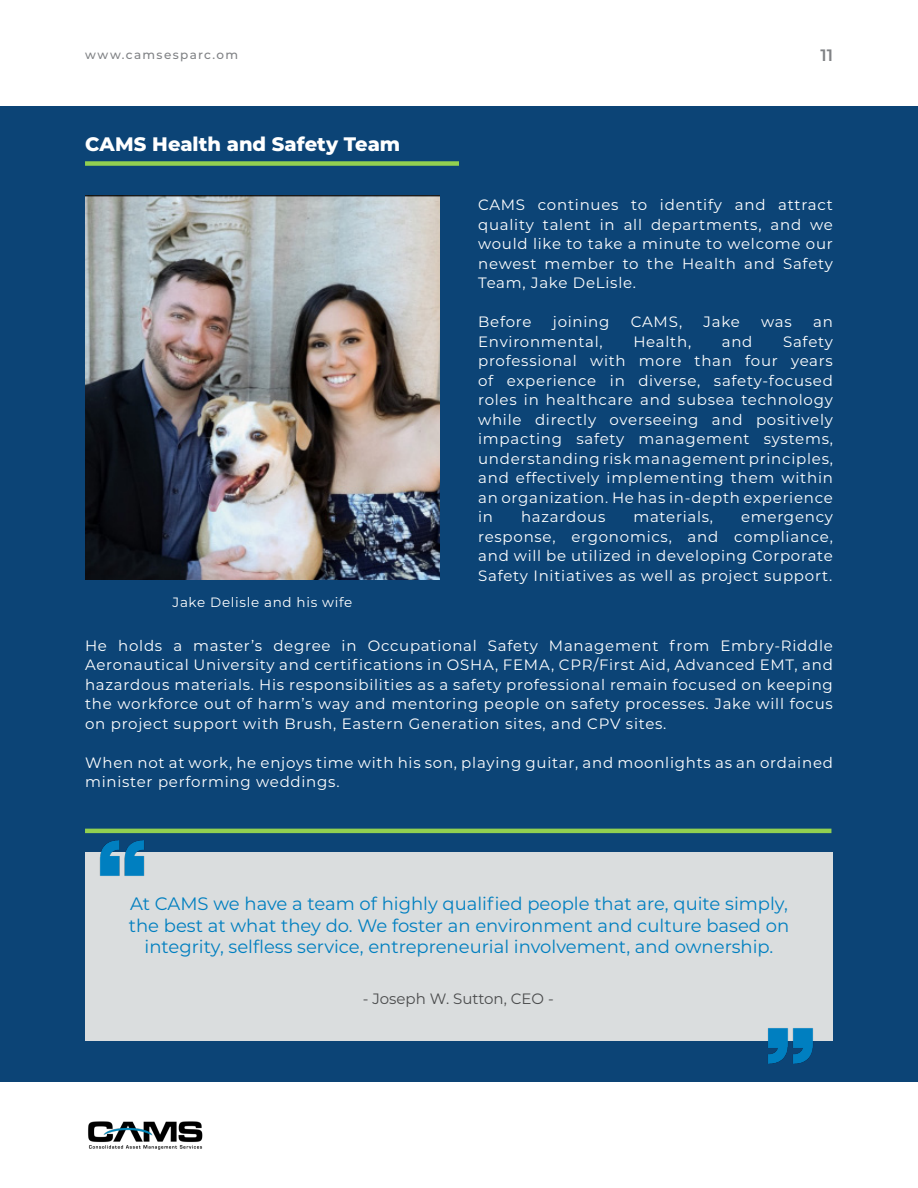
<style>
.page{position:relative;width:918px;height:1188px;background:#fff}
.page>*{position:absolute;margin:0;border:0;box-sizing:border-box;transform-origin:0 0}
.Title_01{font:800 19.5px "Montserrat";color:#fff}
.t1{font:18px/21.6px "Montserrat";color:#007fc0;text-align:center}
.t2{font:600 16.5px "Montserrat";color:#808285}
.t3{font:15px/19.5px "Montserrat";letter-spacing:.05em;color:#fff;text-align:justify}
.t4{font:15px "Montserrat";color:#4b4c4d}
.t5{font:13.5px "Montserrat";letter-spacing:.05em;color:#fff}
.t6{font:500 12px "Montserrat";letter-spacing:.115em;color:#808285}
</style>
<div class="page">
<img style="left:88px;top:1121px;width:115px;height:29px">
<div style="left:0;top:106px;width:918px;height:976px;background:#0c4476"></div>
<img style="left:85px;top:195px;width:355px;height:385px">
<div style="left:85px;top:161px;width:374px;height:5px;background:#92d050"></div>
<hr style="left:85px;top:829px;width:746px;height:4px;background:#92d050">
<div style="left:85px;top:852px;width:748px;height:188px;background:#daddde"></div>
<img style="left:99px;top:840px;width:46px;height:36px">
<img style="left:767px;top:1028px;width:46px;height:36px">
<p class="t6" style="left:85px;top:46px;width:155px">www.camsesparc.om</p>
<p class="t2" style="left:820px;top:44px;width:14px">11</p>
<p class="Title_01" style="left:85px;top:129px;width:317px">CAMS Health and Safety Team</p>
<p class="t5" style="left:173px;top:593px;width:181px">Jake Delisle and his wife</p>
<p class="t3" style="left:478px;top:194px;width:356px">CAMS continues to identify and attract quality talent in all departments, and we would like to take a minute to welcome our newest member to the Health and Safety Team, Jake DeLisle.</p>
<p class="t3" style="left:478px;top:311px;width:55px">Before</p>
<p class="t3" style="left:553px;top:311px;width:58px">joining</p>
<p class="t3" style="left:631px;top:311px;width:53px">CAMS,</p>
<p class="t3" style="left:704px;top:311px;width:38px">Jake</p>
<p class="t3" style="left:761px;top:311px;width:32px">was</p>
<p class="t3" style="left:813px;top:311px;width:21px">an</p>
<p class="t3" style="left:478px;top:331px;width:126px">Environmental,</p>
<p class="t3" style="left:633px;top:331px;width:59px">Health,</p>
<p class="t3" style="left:722px;top:331px;width:32px">and</p>
<p class="t3" style="left:478px;top:331px;width:356px;text-indent:305px">Safety professional with more than four years of experience in diverse, safety-focused roles in healthcare and subsea technology while directly overseeing and positively impacting safety management systems, understanding risk management principles, and effectively implementing them within an organization. He has in-depth experience in</p>
<p class="t3" style="left:521px;top:506px;width:86px">hazardous</p>
<p class="t3" style="left:633px;top:506px;width:81px">materials,</p>
<p class="t3" style="left:478px;top:506px;width:356px;text-indent:263px">emergency response, ergonomics, and compliance, and will be utilized in developing Corporate Safety Initiatives as well as project support.</p>
<p class="t3" style="left:85px;top:635px;width:749px">He holds a master’s degree in Occupational Safety Management from Embry-Riddle Aeronautical University and certifications in OSHA, FEMA, CPR/First Aid, Advanced EMT, and hazardous materials. His responsibilities as a safety professional remain focused on keeping the workforce out of harm’s way and mentoring people on safety processes. Jake will focus on project support with Brush, Eastern Generation sites, and CPV sites.</p>
<p class="t3" style="left:85px;top:752px;width:749px">When not at work, he enjoys time with his son, playing guitar, and moonlights as an ordained minister performing weddings.</p>
<p class="t1" style="left:129px;top:892px;width:662px">At CAMS we have a team of highly qualified people that are, quite simply, the best at what they do. We foster an environment and culture based on integrity, selfless service, entrepreneurial involvement, and ownership.</p>
<p class="t4" style="left:363px;top:989px;width:193px">- Joseph W. Sutton, CEO -</p>
</div>
